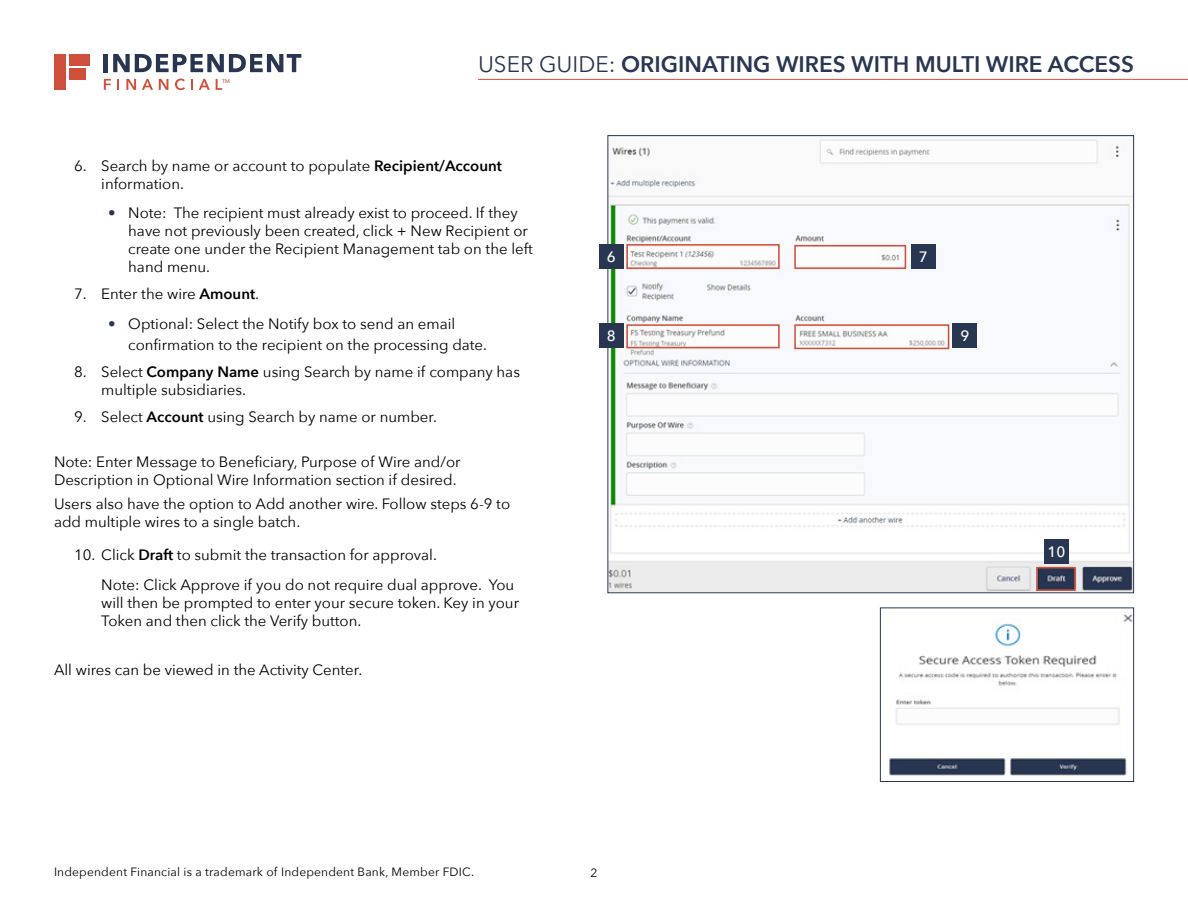
<style>
.page{position:relative;width:1188px;height:918px;background:#fff}
.page>*{position:absolute;margin:0;border:0;box-sizing:border-box;transform-origin:0 0}
.t1{font:600 22.5px "Avenir Next";color:#293651}
.Body_Text_Indent_No{font:15px/18px "Avenir Next";color:#000}
.Body_Text{font:15px/18px "Avenir Next";color:#000}
.Body_Text-2{font:500 15px "Avenir Next";color:#fff}
.t2{font:12px "Avenir Next";letter-spacing:.015em;color:#000}
.t3{font:500 5.4px "Avenir Next";color:#cf4f3a}
.s1{font-weight:400}
.s2{font-weight:600}
.s3{color:#293651}
</style>
<div class="page">
<hr style="left:104px;top:54px;width:4px;height:18px;background:#293651">
<svg style="left:113px;top:54px;width:188px;height:18px"></svg>
<div style="left:54px;top:54px;width:11px;height:36px;background:#cf4f3a"></div>
<div style="left:69px;top:54px;width:21px;height:11px;background:#cf4f3a"></div>
<div style="left:69px;top:69px;width:16px;height:11px;background:#cf4f3a"></div>
<svg style="left:104px;top:79px;width:7px;height:11px"></svg>
<svg style="left:117px;top:79px;width:2px;height:11px"></svg>
<svg style="left:126px;top:79px;width:10px;height:11px"></svg>
<svg style="left:142px;top:79px;width:11px;height:11px"></svg>
<svg style="left:159px;top:79px;width:9px;height:11px"></svg>
<svg style="left:175px;top:79px;width:10px;height:11px"></svg>
<svg style="left:191px;top:79px;width:2px;height:11px"></svg>
<svg style="left:199px;top:79px;width:11px;height:11px"></svg>
<svg style="left:216px;top:79px;width:6px;height:11px"></svg>
<hr style="left:478px;top:79px;width:710px;height:1px;background:#cf4f3a">
<img style="left:610px;top:139px;width:522px;height:452px">
<div style="left:626px;top:244px;width:154px;height:25px;border:2px solid #cf4f3a"></div>
<div style="left:599px;top:244px;width:25px;height:25px;background:#293651"></div>
<div style="left:794px;top:245px;width:112px;height:24px;border:2px solid #cf4f3a"></div>
<div style="left:911px;top:244px;width:25px;height:25px;background:#293651"></div>
<div style="left:626px;top:324px;width:154px;height:24px;border:2px solid #cf4f3a"></div>
<div style="left:599px;top:323px;width:25px;height:25px;background:#293651"></div>
<div style="left:794px;top:324px;width:155px;height:25px;border:2px solid #cf4f3a"></div>
<div style="left:953px;top:323px;width:24px;height:25px;background:#293651"></div>
<img style="left:889px;top:614px;width:243px;height:162px">
<div style="left:880px;top:608px;width:254px;height:174px;border:1px solid #293651"></div>
<div style="left:1036px;top:567px;width:40px;height:24px;border:2px solid #cf4f3a"></div>
<div style="left:1044px;top:539px;width:25px;height:25px;background:#293651"></div>
<p class="t3" style="left:222px;top:76px;width:9px">TM</p>
<h1 class="t1" style="left:478px;top:45px;width:657px"><span class="s1">USER GUIDE:</span> ORIGINATING WIRES WITH MULTI WIRE ACCESS</h1>
<p class="Body_Text_Indent_No" style="left:101px;top:156px;width:402px;text-indent:-27px">6. Search by name or account to populate <span class="s2">Recipient/Account </span>information.</p>
<p class="Body_Text_Indent_No" style="left:128px;top:203px;width:406px;text-indent:-20px"><span class="s3">•</span> Note: The recipient must already exist to proceed. If they have not previously been created, click + New Recipient or create one under the Recipient Management tab on the left hand menu.</p>
<p class="Body_Text_Indent_No" style="left:74px;top:284px;width:186px">7. Enter the wire <span class="s2">Amount</span>.</p>
<p class="Body_Text_Indent_No" style="left:128px;top:312px;width:360px;line-height:21.6px;text-indent:-20px"><span class="s3">•</span> Optional: Select the Notify box to send an email confirmation to the recipient on the processing date.</p>
<p class="Body_Text_Indent_No" style="left:101px;top:362px;width:420px;text-indent:-27px">8. Select <span class="s2">Company Name</span> using Search by name if company has multiple subsidiaries.</p>
<p class="Body_Text_Indent_No" style="left:74px;top:408px;width:364px">9. Select <span class="s2">Account</span> using Search by name or number.</p>
<p class="Body_Text" style="left:54px;top:452px;width:408px">Note: Enter Message to Beneficiary, Purpose of Wire and/or<br>Description in Optional Wire Information section if desired.</p>
<p class="Body_Text" style="left:54px;top:495px;width:458px">Users also have the option to Add another wire. Follow steps 6-9 to add multiple wires to a single batch.</p>
<p class="Body_Text_Indent_No" style="left:74px;top:546px;width:364px">10. Click <span class="s2">Draft</span> to submit the transaction for approval.</p>
<p class="Body_Text_Indent_No" style="left:101px;top:575px;width:419px">Note: Click Approve if you do not require dual approve. You will then be prompted to enter your secure token. Key in your<br>Token and then click the Verify button.</p>
<p class="Body_Text" style="left:54px;top:660px;width:310px">All wires can be viewed in the Activity Center.</p>
<p class="Body_Text-2" style="left:607px;top:244px;width:10px">6</p>
<p class="Body_Text-2" style="left:919px;top:244px;width:10px">7</p>
<p class="Body_Text-2" style="left:607px;top:323px;width:10px">8</p>
<p class="Body_Text-2" style="left:961px;top:323px;width:10px">9</p>
<p class="t2" style="left:54px;top:862px;width:422px">Independent Financial is a trademark of Independent Bank, Member FDIC.</p>
<p class="t2" style="left:591px;top:862px;width:8px">2</p>
<p class="Body_Text-2" style="left:1048px;top:539px;width:19px">10</p>
</div>
